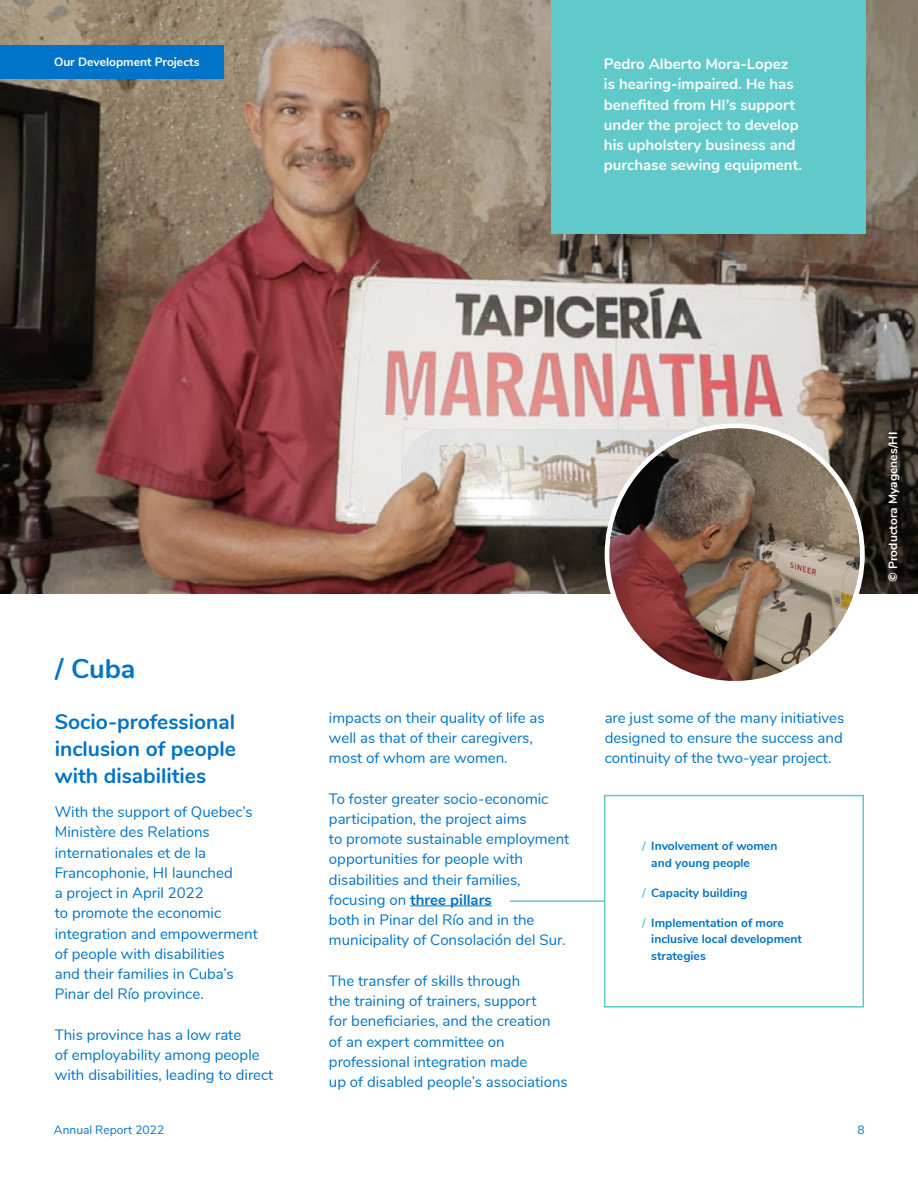
<style>
.page{position:relative;width:918px;height:1188px;background:#fff}
.page>*{position:absolute;margin:0;border:0;box-sizing:border-box;transform-origin:0 0}
.t1{font:700 27px "Nunito";color:#0074c8}
.t2{font:700 21px/27px "Nunito";color:#0074c8;text-align:justify}
.t3{font:15px/20.2px "Nunito";color:#0074c8}
.t4{font:700 15px/20.2px "Nunito";color:#fff}
.t5{font:700 12px/16.5px "Nunito";color:#0074c8}
.t6{font:700 12px "Nunito";color:#fff}
.t7{font:12px "Nunito";color:#0074c8}
.s1{font-weight:700}
.s2{color:#5fcac9}
</style>
<div class="page">
<div style="left:604px;top:795px;width:260px;height:213px;border:2px solid #5fcac9"></div>
<img style="left:0;top:0;width:918px;height:594px">
<hr style="left:410px;top:906px;width:82px;height:1px;background:#0074c8">
<img style="left:607px;top:427px;width:255px;height:253px">
<div style="left:551px;top:0;width:315px;height:233px;background:#5fcac9"></div>
<div style="left:0;top:45px;width:223px;height:34px;background:#0074c8"></div>
<hr style="left:510px;top:900px;width:94px;height:2px;background:#5fcac9">
<p class="t6" style="left:54px;top:53px;width:147px">Our Development Projects</p>
<p class="t4" style="left:604px;top:53px;width:200px">Pedro Alberto Mora-Lopez is hearing-impaired. He has benefited from HI’s support under the project to develop his upholstery business and purchase sewing equipment.</p>
<p class="t6" style="left:884px;top:582px;width:151px;rotate:-90deg">© Productora Myagenes/HI</p>
<h1 class="t1" style="left:55px;top:649px;width:82px">/ Cuba</h1>
<h2 class="t2" style="left:55px;top:707px;width:183px">Socio-professional inclusion of people with disabilities</h2>
<p class="t3" style="left:55px;top:801px;width:205px">With the support of Quebec’s<br>Ministère des Relations internationales et de la<br>Francophonie, HI launched<br>a project in April 2022<br>to promote the economic integration and empowerment of people with disabilities<br>and their families in Cuba’s<br>Pinar del Río province.</p>
<p class="t3" style="left:55px;top:1024px;width:220px">This province has a low rate<br>of employability among people with disabilities, leading to direct</p>
<p class="t3" style="left:329px;top:706px;width:217px">impacts on their quality of life as well as that of their caregivers, most of whom are women.</p>
<p class="t3" style="left:329px;top:787px;width:242px">To foster greater socio-economic participation, the project aims<br>to promote sustainable employment opportunities for people with disabilities and their families, focusing on <span class="s1">three pillars<br></span>both in Pinar del Río and in the municipality of Consolación del Sur.</p>
<p class="t3" style="left:329px;top:970px;width:240px">The transfer of skills through<br>the training of trainers, support<br>for beneficiaries, and the creation<br>of an expert committee on professional integration made<br>up of disabled people’s associations</p>
<p class="t3" style="left:605px;top:706px;width:241px;text-align:justify">are just some of the many initiatives designed to ensure the success and continuity of the two-year project.</p>
<p class="t5" style="left:651px;top:837px;width:128px;text-indent:-9px"><span class="s2">/</span> Involvement of women and young people</p>
<p class="t5" style="left:642px;top:884px;width:106px"><span class="s2">/</span> Capacity building</p>
<p class="t5" style="left:651px;top:914px;width:152px;text-indent:-9px"><span class="s2">/</span> Implementation of more inclusive local development strategies</p>
<p class="t7" style="left:54px;top:1121px;width:112px">Annual Report 2022</p>
<p class="t7" style="left:858px;top:1121px;width:9px">8</p>
</div>
